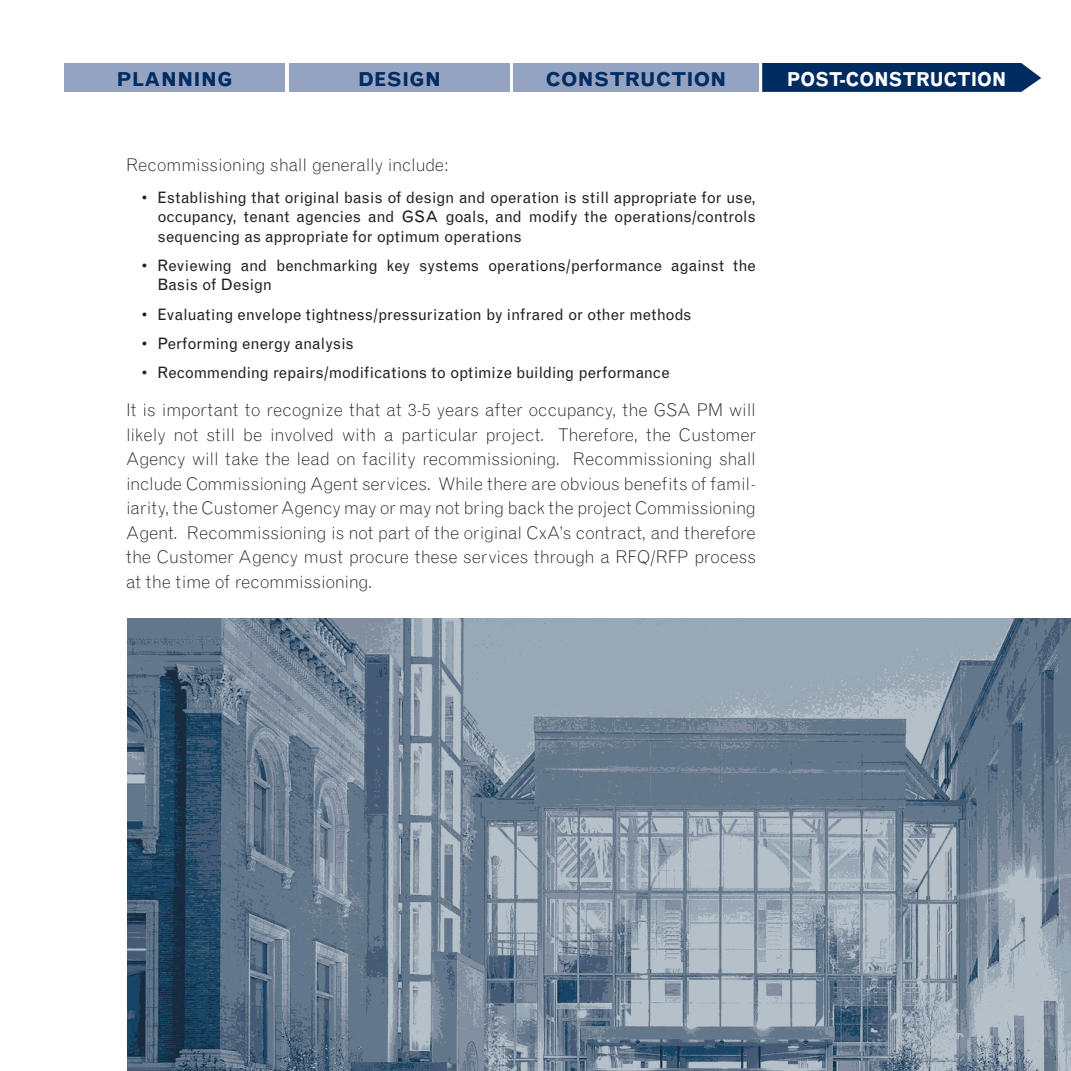
<style>
.page{position:relative;width:1071px;height:1071px;background:#fff}
.page>*{position:absolute;margin:0;border:0;box-sizing:border-box;transform-origin:0 0}
.t1{font:700 19.25px "Grotesque";color:#002c62}
.t2{font:700 19.25px "Grotesque";letter-spacing:-.01em;color:#fff;scale:.9 1}
.t3{font:300 17.5px/24.5px "Grotesque";letter-spacing:-.005em;color:#231f20;text-align:justify}
.t4{font:15.75px/19.2px "Grotesque";letter-spacing:-.005em;color:#231f20;text-align:justify}
</style>
<div class="page">
<svg style="left:762px;top:63px;width:279px;height:29px"></svg>
<div style="left:513px;top:63px;width:246px;height:29px;background:#95a3c3"></div>
<div style="left:64px;top:63px;width:221px;height:29px;background:#95a3c3"></div>
<div style="left:289px;top:63px;width:221px;height:29px;background:#95a3c3"></div>
<img style="left:127px;top:619px;width:944px;height:452px">
<p class="t1" style="left:116px;top:68px;width:118px">PLANNING</p>
<p class="t1" style="left:358px;top:68px;width:85px">DESIGN</p>
<p class="t1" style="left:546px;top:68px;width:183px">CONSTRUCTION</p>
<p class="t2" style="left:787px;top:68px;width:246px">POST-CONSTRUCTION</p>
<p class="t3" style="left:126px;top:153px;width:324px">Recommissioning shall generally include:</p>
<p class="t4" style="left:158px;top:188px;width:600px;text-indent:-16px">• Establishing that original basis of design and operation is still appropriate for use, occupancy, tenant agencies and GSA goals, and modify the operations/controls sequencing as appropriate for optimum operations</p>
<p class="t4" style="left:158px;top:256px;width:600px;text-indent:-16px">• Reviewing and benchmarking key systems operations/performance against the<br>Basis of Design</p>
<p class="t4" style="left:142px;top:305px;width:551px">• Evaluating envelope tightness/pressurization by infrared or other methods</p>
<p class="t4" style="left:142px;top:334px;width:214px">• Performing energy analysis</p>
<p class="t4" style="left:142px;top:363px;width:530px">• Recommending repairs/modifications to optimize building performance</p>
<p class="t3" style="left:126px;top:398px;width:631px">It is important to recognize that at 3-5 years after occupancy, the GSA PM will likely not still be involved with a particular project. Therefore, the Customer Agency will take the lead on facility recommissioning. Recommissioning shall include Commissioning Agent services. While there are obvious benefits of famil&shy;iarity, the Customer Agency may or may not bring back the project Commissioning Agent. Recommissioning is not part of the original CxA’s contract, and therefore the Customer Agency must procure these services through a RFQ/RFP process at the time of recommissioning.</p>
</div>
